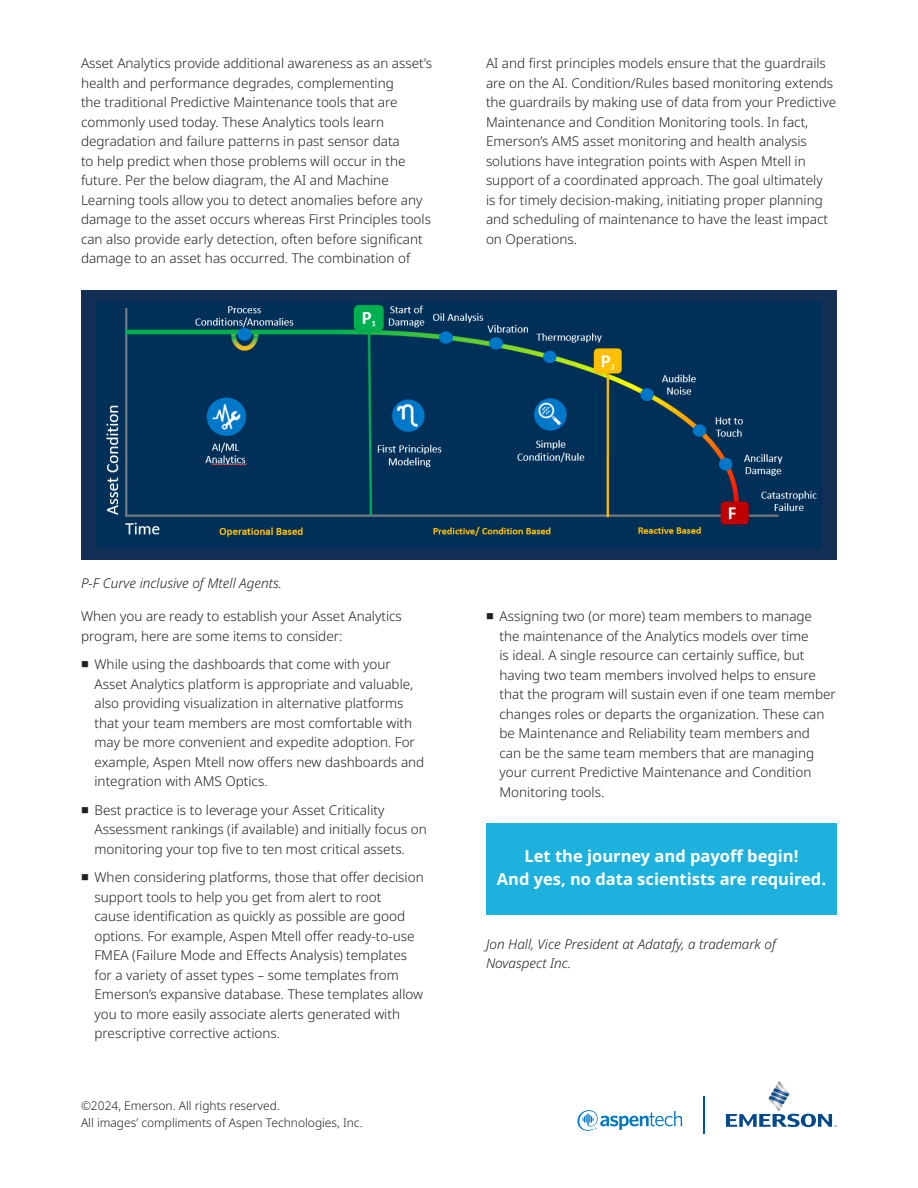
<style>
.page{position:relative;width:918px;height:1188px;background:#fff}
.page>*{position:absolute;margin:0;border:0;box-sizing:border-box;transform-origin:0 0}
.Body_Text{font:700 16.5px/22.5px "Noto Sans";color:#fff;text-align:center}
.Body_Text-2{font:300 13.5px/19.5px "Noto Sans";color:#231f20}
.Body_Text-3{font:italic 300 13.5px/19.5px "Noto Sans";color:#231f20}
.Image_Illustration_Caption{font:italic 300 13.5px "Noto Sans";color:#231f20}
.t1{font:300 12px/16.5px "Noto Sans";color:#231f20}
</style>
<div class="page">
<hr style="left:703px;top:1097px;width:2px;height:37px;background:#00549e">
<svg style="left:726px;top:1081px;width:111px;height:46px"></svg>
<svg style="left:577px;top:1110px;width:105px;height:21px"></svg>
<div style="left:81px;top:290px;width:756px;height:270px;background:#132f55"></div>
<img style="left:96px;top:301px;width:726px;height:247px">
<div style="left:486px;top:823px;width:351px;height:92px;background:#1db1de"></div>
<p class="Body_Text-2" style="left:81px;top:54px;width:352px">Asset Analytics provide additional awareness as an asset’s health and performance degrades, complementing<br>the traditional Predictive Maintenance tools that are commonly used today. These Analytics tools learn degradation and failure patterns in past sensor data<br>to help predict when those problems will occur in the future. Per the below diagram, the AI and Machine Learning tools allow you to detect anomalies before any damage to the asset occurs whereas First Principles tools can also provide early detection, often before significant damage to an asset has occurred. The combination of</p>
<p class="Body_Text-2" style="left:486px;top:54px;width:352px">AI and first principles models ensure that the guardrails are on the AI. Condition/Rules based monitoring extends the guardrails by making use of data from your Predictive Maintenance and Condition Monitoring tools. In fact, Emerson’s AMS asset monitoring and health analysis solutions have integration points with Aspen Mtell in support of a coordinated approach. The goal ultimately<br>is for timely decision-making, initiating proper planning and scheduling of maintenance to have the least impact on Operations.</p>
<p class="Image_Illustration_Caption" style="left:81px;top:573px;width:203px">P-F Curve inclusive of Mtell Agents.</p>
<p class="Body_Text-2" style="left:81px;top:607px;width:322px">When you are ready to establish your Asset Analytics program, here are some items to consider:</p>
<p class="Body_Text-2" style="left:94px;top:655px;width:331px">While using the dashboards that come with your Asset Analytics platform is appropriate and valuable, also providing visualization in alternative platforms that your team members are most comfortable with may be more convenient and expedite adoption. For example, Aspen Mtell now offers new dashboards and integration with AMS Optics.</p>
<p class="Body_Text-2" style="left:94px;top:800px;width:334px">Best practice is to leverage your Asset Criticality<br>Assessment rankings (if available) and initially focus on monitoring your top five to ten most critical assets.</p>
<p class="Body_Text-2" style="left:94px;top:868px;width:331px">When considering platforms, those that offer decision support tools to help you get from alert to root<br>cause identification as quickly as possible are good options. For example, Aspen Mtell offer ready-to-use FMEA (Failure Mode and Effects Analysis) templates for a variety of asset types – some templates from Emerson’s expansive database. These templates allow you to more easily associate alerts generated with prescriptive corrective actions.</p>
<p class="t1" style="left:81px;top:1098px;width:283px">©2024, Emerson. All rights reserved.<br>All images’ compliments of Aspen Technologies, Inc.</p>
<p class="Body_Text-2" style="left:500px;top:607px;width:338px">Assigning two (or more) team members to manage<br>the maintenance of the Analytics models over time<br>is ideal. A single resource can certainly suffice, but having two team members involved helps to ensure that the program will sustain even if one team member changes roles or departs the organization. These can be Maintenance and Reliability team members and<br>can be the same team members that are managing your current Predictive Maintenance and Condition Monitoring tools.</p>
<p class="Body_Text" style="left:497px;top:845px;width:331px">Let the journey and payoff begin!<br>And yes, no data scientists are required.</p>
<p class="Body_Text-3" style="left:486px;top:934px;width:292px">Jon Hall, Vice President at Adatafy, a trademark of<br>Novaspect Inc.</p>
</div>
